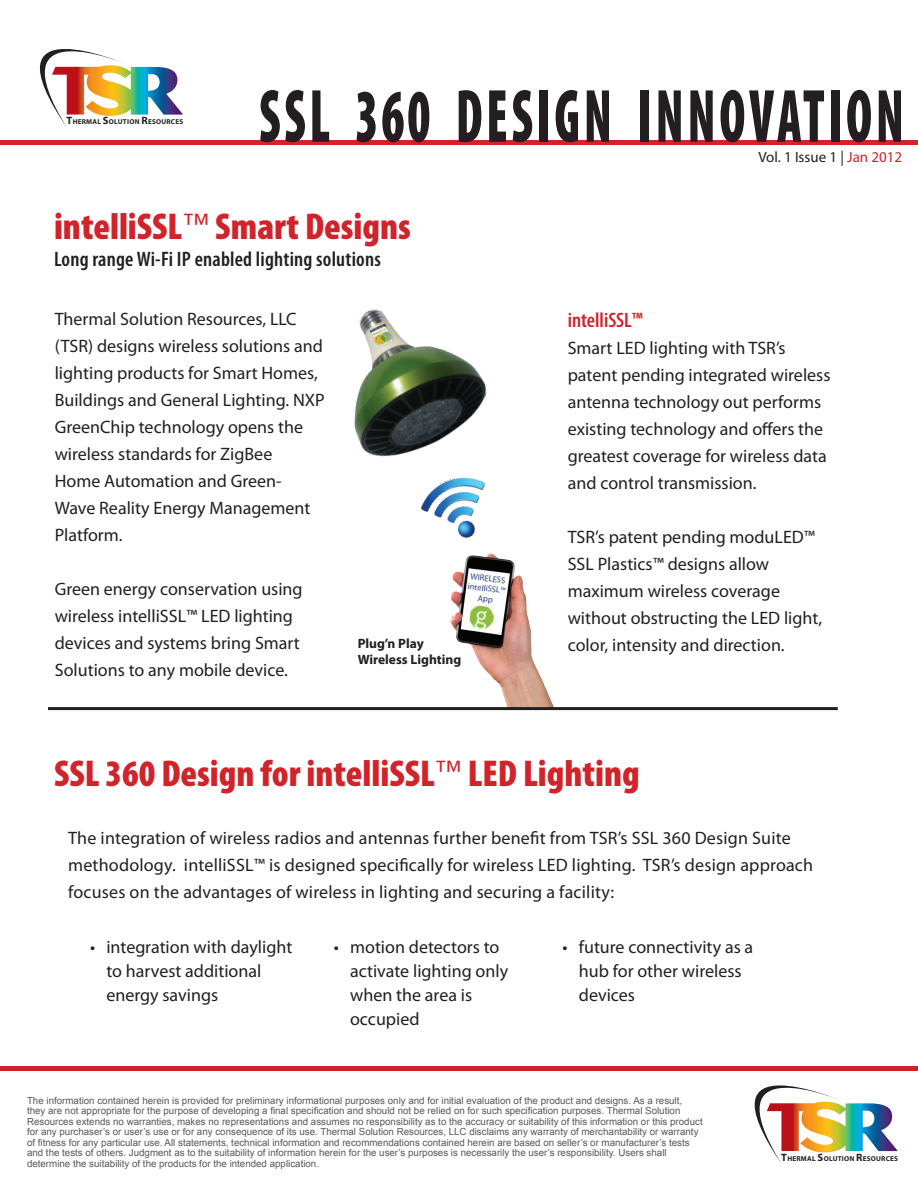
<style>
.page{position:relative;width:918px;height:1188px;background:#fff}
.page>*{position:absolute;margin:0;border:0;box-sizing:border-box;transform-origin:0 0}
.t1{font:900 condensed 76.2px "Myriad Pro";letter-spacing:.07em;color:#231f20;scale:.69 1}
.t2{font:900 condensed 37.5px "Myriad Pro";color:#d1232a}
.t3{font:600 condensed 21px "Myriad Pro";letter-spacing:.01em;color:#231f20}
.t4{font:600 condensed 21px "Myriad Pro";color:#d1232a}
.t5{font:18px/27px "Myriad Pro";color:#231f20}
.t6{font:15px "Myriad Pro";color:#231f20}
.t7{font:700 13.5px "Myriad Pro";color:#231f20}
.t8{font:9.75px/10.5px "Arial";color:#57585a}
.t9{font:8.55px/10.4px "Myriad Pro";color:#253f8e;text-align:center}
.t10{font:700 7.05px "Myriad";letter-spacing:.03em;color:#231f20}
.s1{font-size:10.65px}
.s2{color:#d1232a}
</style>
<div class="page">
<svg style="left:39px;top:49px;width:144px;height:78px"></svg>
<div style="left:0;top:140px;width:918px;height:5px;background:#d1232a"></div>
<img style="left:449px;top:553px;width:105px;height:154px">
<img style="left:420px;top:485px;width:65px;height:53px">
<img style="left:354px;top:309px;width:133px;height:176px">
<hr style="left:48px;top:707px;width:790px;height:3px;background:#231f20">
<svg style="left:754px;top:1085px;width:143px;height:79px"></svg>
<div style="left:0;top:1066px;width:918px;height:5px;background:#d1232a"></div>
<img style="left:469px;top:605px;width:26px;height:25px">
<p class="t10" style="left:66px;top:118px;width:118px"><span class="s1">T</span>HERMAL <span class="s1">S</span>OLUTION <span class="s1">R</span>ESOURCES</p>
<h1 class="t1" style="left:259px;top:68px;width:936px">SSL 360 Design Innovation</h1>
<p class="t6" style="left:758px;top:148px;width:145px">Vol. 1 Issue 1 | <span class="s2">Jan 2012</span></p>
<h2 class="t2" style="left:54px;top:203px;width:358px">intelliSSL<sup>™</sup> Smart Designs</h2>
<p class="t3" style="left:54px;top:246px;width:328px">Long range Wi-Fi IP enabled lighting solutions</p>
<p class="t5" style="left:55px;top:305px;width:271px">Thermal Solution Resources, LLC (TSR) designs wireless solutions and lighting products for Smart Homes,<br>Buildings and General Lighting. NXP<br>GreenChip technology opens the wireless standards for ZigBee<br>Home Automation and Green-<br>Wave Reality Energy Management<br>Platform.</p>
<p class="t5" style="left:55px;top:575px;width:249px">Green energy conservation using wireless intelliSSL™ LED lighting devices and systems bring Smart Solutions to any mobile device.</p>
<p class="t9" style="left:470px;top:571px;width:39px;rotate:7deg">WIRELESS intelliSSL™<br>App</p>
<p class="t4" style="left:568px;top:307px;width:77px">intelliSSL™</p>
<p class="t5" style="left:568px;top:334px;width:264px">Smart LED lighting with TSR’s patent pending integrated wireless antenna technology out performs existing technology and offers the greatest coverage for wireless data and control transmission.</p>
<p class="t5" style="left:568px;top:523px;width:256px">TSR’s patent pending moduLED™<br>SSL Plastics™ designs allow maximum wireless coverage without obstructing the LED light,</p>
<p class="t7" style="left:358px;top:634px;width:68px">Plug’n Play</p>
<p class="t5" style="left:568px;top:631px;width:218px">color, intensity and direction.</p>
<p class="t7" style="left:358px;top:651px;width:105px">Wireless Lighting</p>
<h2 class="t2" style="left:54px;top:750px;width:587px">SSL 360 Design for intelliSSL<sup>™</sup> LED Lighting</h2>
<p class="t5" style="left:68px;top:824px;width:746px">The integration of wireless radios and antennas further benefit from TSR’s SSL 360 Design Suite methodology. intelliSSL™ is designed specifically for wireless LED lighting. TSR’s design approach focuses on the advantages of wireless in lighting and securing a facility:</p>
<p class="t5" style="left:106px;top:935px;width:187px;line-height:24px;text-indent:-16px">• integration with daylight to harvest additional energy savings</p>
<p class="t5" style="left:350px;top:935px;width:160px;line-height:24px;text-indent:-16px">• motion detectors to activate lighting only when the area is occupied</p>
<p class="t5" style="left:579px;top:935px;width:176px;line-height:24px;text-indent:-16px">• future connectivity as a hub for other wireless devices</p>
<p class="t8" style="left:27px;top:1095px;width:677px">The information contained herein is provided for preliminary informational purposes only and for initial evaluation of the product and designs. As a result, they are not appropriate for the purpose of developing a final specification and should not be relied on for such specification purposes. Thermal Solution Resources extends no warranties, makes no representations and assumes no responsibility as to the accuracy or suitability of this information or this product for any purchaser’s or user’s use or for any consequence of its use. Thermal Solution Resources, LLC disclaims any warranty of merchantability or warranty of fitness for any particular use. All statements, technical information and recommendations contained herein are based on seller’s or manufacturer’s tests and the tests of others. Judgment as to the suitability of information herein for the user’s purposes is necessarily the user’s responsibility. Users shall determine the suitability of the products for the intended application.</p>
<p class="t10" style="left:781px;top:1155px;width:118px"><span class="s1">T</span>HERMAL <span class="s1">S</span>OLUTION <span class="s1">R</span>ESOURCES</p>
</div>
